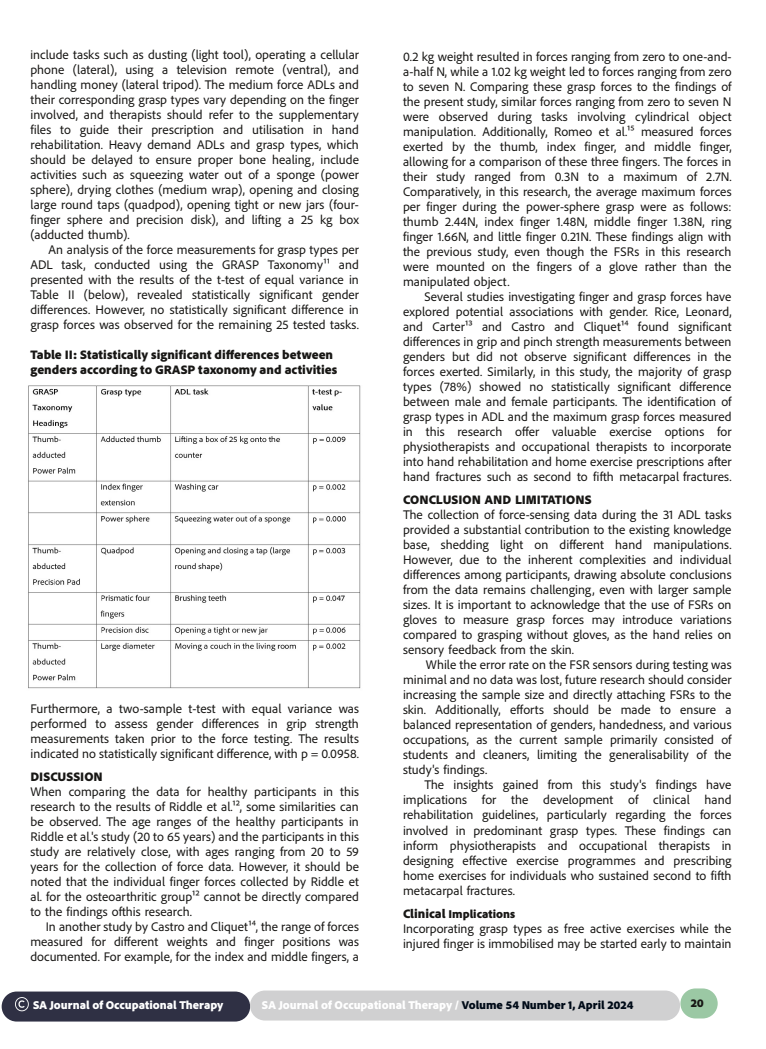
<style>
.page{position:relative;width:766px;height:1049px;background:#fff}
.page>*{position:absolute;margin:0;border:0;box-sizing:border-box;transform-origin:0 0}
.t1{font:13px/15px "Adobe Clean";letter-spacing:.005em;color:#181715;text-align:justify}
.t2{font:900 13px/15px "Adobe Clean";color:#181715}
.t3{font:900 12px "Adobe Clean";color:#fff}
.t4{font:900 12px "Adobe Clean";color:#181715}
.s1{font-family:"Arial";font-size:12px}
.s2{font-size:13px}
.s3{color:#000b18}
</style>
<div class="page">
<div style="left:2px;top:991px;width:248px;height:30px;background:#2f3044;border-radius:15px"></div>
<img style="left:15px;top:997px;width:14px;height:15px">
<div style="left:250px;top:990px;width:430px;height:30px;background:#d0d0d1;border-radius:15px"></div>
<div style="left:680px;top:988px;width:37px;height:30px;background:#9bc8a4;border-radius:15px"></div>
<img style="left:28px;top:385px;width:333px;height:304px">
<p class="t1" style="left:30px;top:47px;width:330px"><span class="s1">i</span>nclude tasks such as dusting (light tool), operating a cellular phone (lateral), using a television remote (ventral), and handling money (lateral tripod). The medium force ADLs and their corresponding grasp types vary depending on the finger involved, and therapists should refer to the supplementary files to guide their prescription and utilisation in hand rehabilitation. Heavy demand ADLs and grasp types, which should be delayed to ensure proper bone healing, include activities such as squeezing water out of a sponge (power sphere), drying clothes (medium wrap), opening and closing large round taps (quadpod), opening tight or new jars (four&shy;finger sphere and precision disk), and lifting a 25 kg box (adducted thumb).</p>
<p class="t1" style="left:30px;top:242px;width:330px;text-indent:18px">An analysis of the force measurements for grasp types per ADL task, conducted using the GRASP Taxonomy11 and presented with the results of the t-test of equal variance in Table II (below), revealed statistically significant gender differences. However, no statistically significant difference in grasp forces was observed for the remaining 25 tested tasks.</p>
<p class="t2" style="left:30px;top:347px;width:308px">Table II: Statistically significant differences between genders according to GRASP taxonomy and activities</p>
<p class="t1" style="left:30px;top:701px;width:330px">Furthermore, a two-sample t-test with equal variance was performed to assess gender differences in grip strength measurements taken prior to the force testing. The results indicated no statistically significant difference, with p = 0.0958.</p>
<p class="t2" style="left:30px;top:769px;width:74px">DISCUSSION</p>
<p class="t1" style="left:30px;top:784px;width:330px">When comparing the data for healthy participants in this research to the results of Riddle et al.12, some similarities can be observed. The age ranges of the healthy participants in Riddle et al.'s study (20 to 65 years) and the participants in this study are relatively close, with ages ranging from 20 to 59 years for the collection of force data. However, it should be noted that the individual finger forces collected by Riddle et al. for the osteoarthritic group12 cannot be directly compared to the findings ofthis research.</p>
<p class="t1" style="left:30px;top:919px;width:330px;text-indent:15px">In another study by Castro and Cliquet1⁴, the range of forces measured for different weights and finger positions was documented. For example, for the index and middle fingers, a</p>
<p class="t1" style="left:403px;top:49px;width:330px">0.2 kg weight resulted in forces ranging from zero to one-and&shy;a-half N, while a 1.02 kg weight led to forces ranging from zero to seven N. Comparing these grasp forces to the findings of the present study, similar forces ranging from zero to seven N were observed during tasks involving cylindrical object manipulation. Additionally, Romeo et al.1⁵ measured forces exerted by the thumb, index finger, and middle finger, allowing for a comparison of these three fingers. The forces in their study ranged from 0.3N to a maximum of 2.7N.<br>Comparatively, in this research, the average maximum forces per finger during the power-sphere grasp were as follows: thumb 2.44N, index finger 1.48N, middle finger 1.38N, ring finger 1.66N, and little finger 0.21N. These findings align with the previous study, even though the FSRs in this research were mounted on the fingers of a glove rather than the manipulated object.</p>
<p class="t1" style="left:403px;top:289px;width:330px;text-indent:21px">Several studies investigating finger and grasp forces have explored potential associations with gender. Rice, Leonard, and Carter13 and Castro and Cliquet1⁴ found significant differences in grip and pinch strength measurements between genders but did not observe significant differences in the forces exerted. Similarly, in this study, the majority of grasp types (78%) showed no statistically significant difference between male and female participants. The identification of grasp types in ADL and the maximum grasp forces measured in this research offer valuable exercise options for physiotherapists and occupational therapists to incorporate into hand rehabilitation and home exercise prescriptions after hand fractures such as second to fifth metacarpal fractures.</p>
<p class="t2" style="left:403px;top:492px;width:190px">CONCLUSION AND LIMITATIONS</p>
<p class="t1" style="left:403px;top:507px;width:330px">The collection of force-sensing data during the 31 ADL tasks provided a substantial contribution to the existing knowledge base, shedding light on different hand manipulations.<br>However, due to the inherent complexities and individual differences among participants, drawing absolute conclusions from the data remains challenging, even with larger sample sizes. It is important to acknowledge that the use of FSRs on gloves to measure grasp forces may introduce variations compared to grasping without gloves, as the hand relies on sensory feedback from the skin.</p>
<p class="t1" style="left:403px;top:657px;width:330px;text-indent:23px">While the error rate on the FSR sensors during testing was minimal and no data was lost, future research should consider increasing the sample size and directly attaching FSRs to the skin. Additionally, efforts should be made to ensure a balanced representation of genders, handedness, and various occupations, as the current sample primarily consisted of students and cleaners, limiting the generalisability of the study's findings.</p>
<p class="t1" style="left:403px;top:777px;width:330px;text-indent:21px">The insights gained from this study's findings have implications for the development of clinical hand rehabilitation guidelines, particularly regarding the forces involved in predominant grasp types. These findings can inform physiotherapists and occupational therapists in designing effective exercise programmes and prescribing home exercises for individuals who sustained second to fifth metacarpal fractures.</p>
<p class="t4" style="left:403px;top:905px;width:114px"><span class="s2">Clinical</span> Implications</p>
<p class="t1" style="left:403px;top:920px;width:330px">Incorporating grasp types as free active exercises while the injured finger is immobilised may be started early to maintain</p>
<p class="t3" style="left:33px;top:997px;width:192px">SA Journal of Occupational Therapy</p>
<p class="t3" style="left:262px;top:997px;width:373px">SA Journal of Occupational Therapy / <span class="s3">Volume 54 Number 1, April 2024</span></p>
<p class="t4" style="left:690px;top:995px;width:15px">20</p>
</div>
